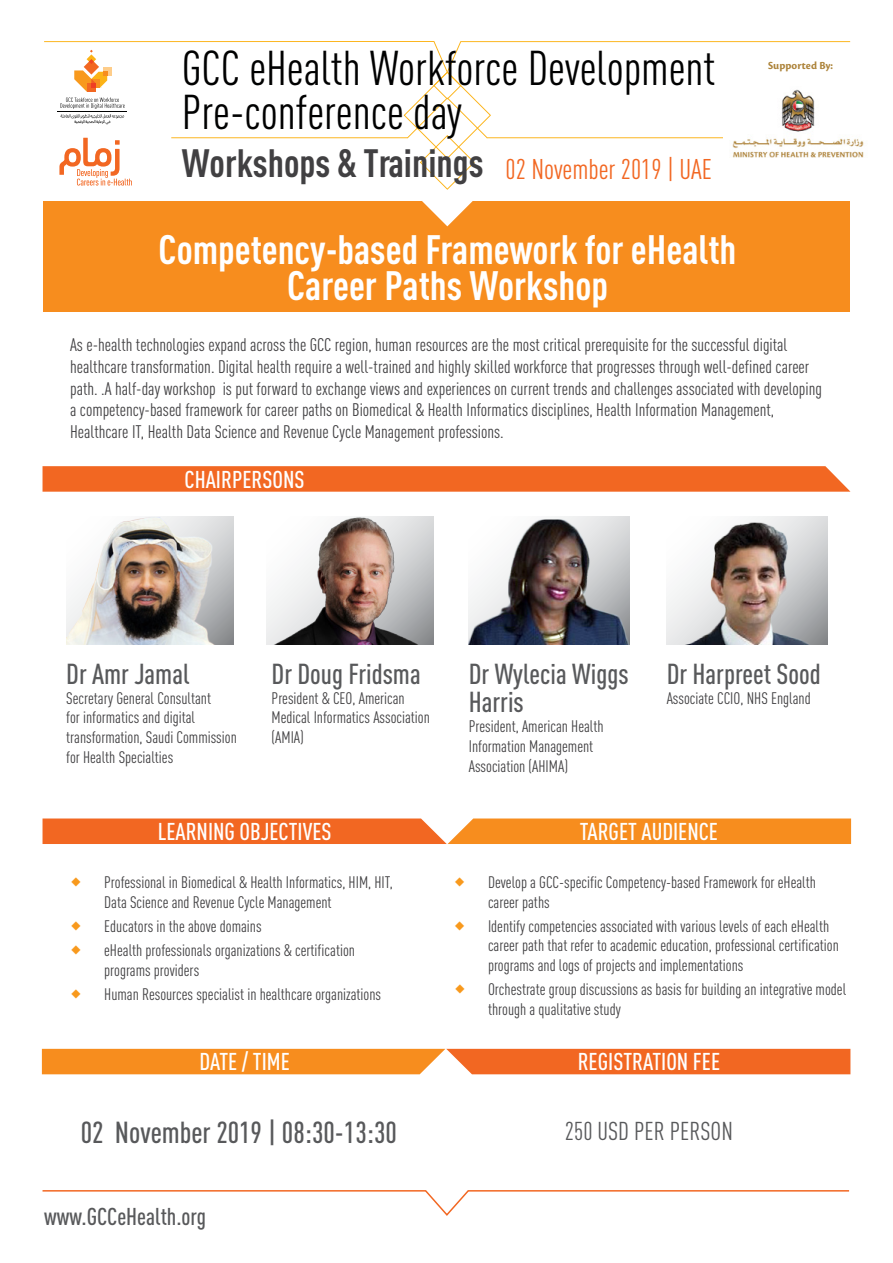
<style>
.page{position:relative;width:893px;height:1263px;background:#fff}
.page>*{position:absolute;margin:0;border:0;box-sizing:border-box;transform-origin:0 0}
.t1{font:48.15px/44.2px "DIN Cond";color:#000101}
.t2{font:700 40.5px/36px "DIN Cond";color:#fff;text-align:center}
.t3{font:700 39px "DIN Cond";color:#414042}
.t4{font:500 30px "DIN Cond";color:#58595b}
.t5{font:500 28.5px/28.5px "DIN Cond";color:#58595b}
.t6{font:25.5px "DIN Cond";color:#58595b}
.t7{font:500 24px "DIN Cond";color:#fff}
.t8{font:500 24px "DIN Cond";color:#58595b}
.t9{font:18px/21.6px "DIN Cond";color:#414042}
.t10{font:16.5px/19.8px "DIN Cond";color:#414042}
.t11{font:700 11.25px "Cronos Pro";color:#ad843b}
.s1{font-weight:400;font-size:28.2px;color:#f26722}
</style>
<div class="page">
<svg style="left:42px;top:1190px;width:808px;height:26px"></svg>
<div style="left:44px;top:201px;width:806px;height:110px;background:#f78d1e"></div>
<svg style="left:44px;top:41px;width:806px;height:185px"></svg>
<img style="left:723px;top:80px;width:141px;height:87px">
<svg style="left:42px;top:1049px;width:808px;height:25px;background:#f47e27"></svg>
<svg style="left:43px;top:818px;width:808px;height:26px;background:#f5802b"></svg>
<img style="left:267px;top:517px;width:167px;height:127px">
<img style="left:66px;top:517px;width:167px;height:127px">
<img style="left:468px;top:517px;width:161px;height:127px">
<svg style="left:667px;top:517px;width:160px;height:127px"></svg>
<img style="left:685px;top:521px;width:125px;height:123px">
<svg style="left:43px;top:466px;width:807px;height:26px;background:#f26c29"></svg>
<h1 class="t1" style="left:182px;top:45px;width:535px">GCC eHealth Workforce Development<br>Pre-conference day</h1>
<p class="t11" style="left:768px;top:59px;width:66px">Supported By:</p>
<h3 class="t3" style="left:182px;top:140px;width:532px">Workshops &amp; Trainings <span class="s1">02 November 2019 | UAE</span></h3>
<h2 class="t2" style="left:159px;top:230px;width:579px">Competency-based Framework for eHealth<br>Career Paths Workshop</h2>
<p class="t9" style="left:70px;top:334px;width:753px">As e-health technologies expand across the GCC region, human resources are the most critical prerequisite for the successful digital healthcare transformation. Digital health require a well-trained and highly skilled workforce that progresses through well-defined career path. .A half-day workshop is put forward to exchange views and experiences on current trends and challenges associated with developing a competency-based framework for career paths on Biomedical &amp; Health Informatics disciplines, Health Information Management, Healthcare IT, Health Data Science and Revenue Cycle Management professions.</p>
<h3 class="t7" style="left:185px;top:465px;width:122px">CHAIRPERSONS</h3>
<h3 class="t5" style="left:66px;top:659px;width:125px">Dr Amr Jamal</h3>
<p class="t10" style="left:66px;top:688px;width:172px">Secretary General Consultant<br>for informatics and digital transformation, Saudi Commission for Health Specialties</p>
<h3 class="t5" style="left:272px;top:659px;width:151px">Dr Doug Fridsma</h3>
<p class="t10" style="left:272px;top:688px;width:160px">President &amp; CEO, American<br>Medical Informatics Association (AMIA)</p>
<h3 class="t5" style="left:469px;top:659px;width:161px">Dr Wylecia Wiggs<br>Harris</h3>
<p class="t10" style="left:469px;top:716px;width:136px">President, American Health<br>Information Management<br>Association (AHIMA)</p>
<h3 class="t5" style="left:667px;top:659px;width:156px">Dr Harpreet Sood</h3>
<p class="t10" style="left:667px;top:688px;width:146px">Associate CCIO, NHS England</p>
<h3 class="t7" style="left:158px;top:817px;width:175px">LEARNING OBJECTIVES</h3>
<h3 class="t7" style="left:580px;top:817px;width:140px">TARGET AUDIENCE</h3>
<p class="t10" style="left:104px;top:872px;width:290px">Professional in Biomedical &amp; Health Informatics, HIM, HIT,<br>Data Science and Revenue Cycle Management</p>
<p class="t10" style="left:104px;top:914px;width:252px;line-height:24px">Educators in the above domains<br>eHealth professionals organizations &amp; certification</p>
<p class="t10" style="left:104px;top:957px;width:278px;line-height:24px">programs providers<br>Human Resources specialist in healthcare organizations</p>
<p class="t10" style="left:488px;top:872px;width:329px">Develop a GCC-specific Competency-based Framework for eHealth career paths</p>
<p class="t10" style="left:488px;top:916px;width:352px">Identify competencies associated with various levels of each eHealth career path that refer to academic education, professional certification programs and logs of projects and implementations</p>
<p class="t10" style="left:488px;top:979px;width:360px">Orchestrate group discussions as basis for building an integrative model through a qualitative study</p>
<h3 class="t7" style="left:199px;top:1048px;width:92px">DATE / TIME</h3>
<h3 class="t7" style="left:578px;top:1048px;width:144px">REGISTRATION FEE</h3>
<h3 class="t4" style="left:81px;top:1115px;width:318px">02 November 2019 | 08:30-13:30</h3>
<h3 class="t6" style="left:565px;top:1116px;width:169px">250 USD PER PERSON</h3>
<h3 class="t8" style="left:44px;top:1202px;width:163px">www.GCCeHealth.org</h3>
</div>
